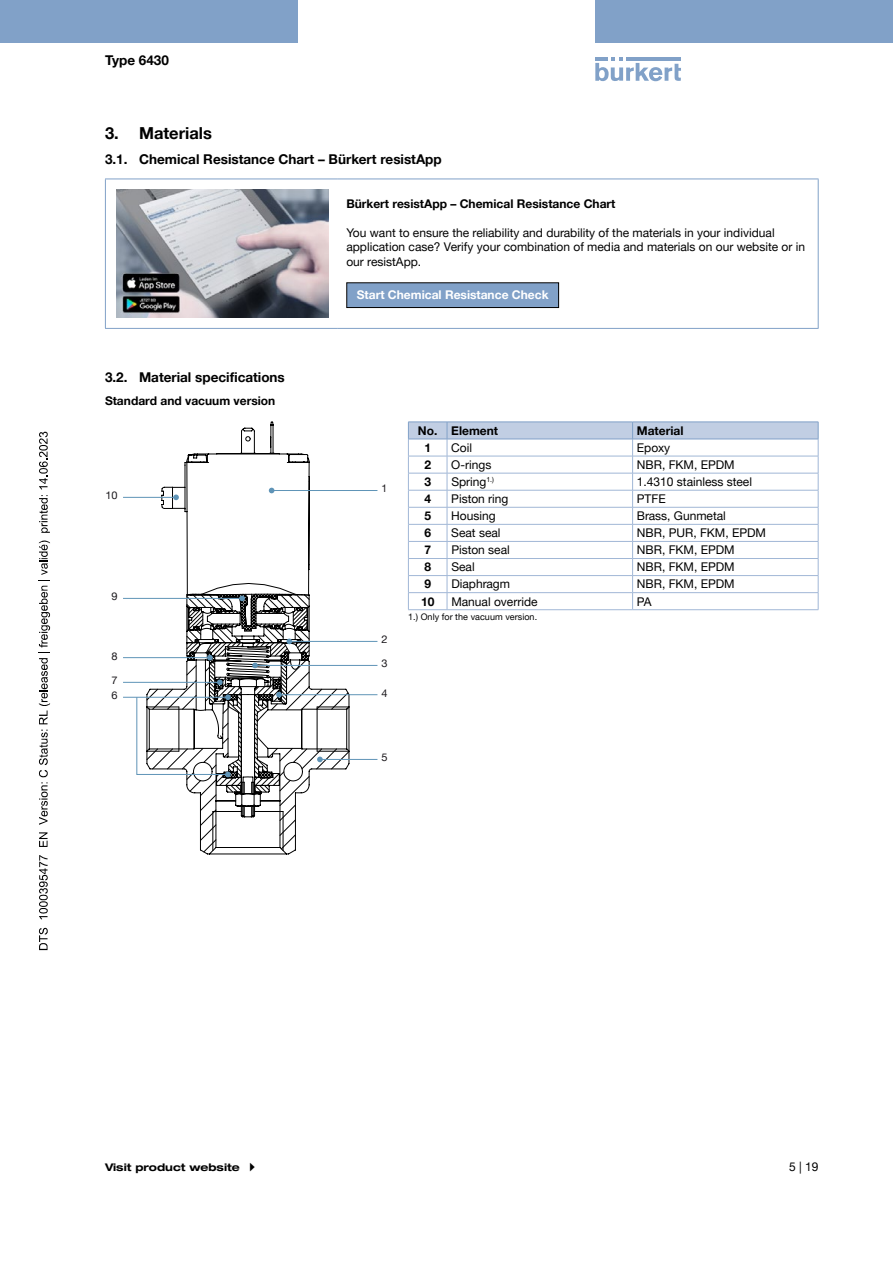
<style>
.page{position:relative;width:893px;height:1263px;background:#fff}
.page>*{position:absolute;margin:0;border:0;box-sizing:border-box;transform-origin:0 0}
.t1{font:700 16.5px "Helvetica Neue LTW1 G";color:#000}
.t2{font:700 13.5px "Helvetica Neue LTW1 G";color:#000}
.t3{font:12px/14.4px "Helvetica Neue LTW1 G";color:#000}
.t4{font:700 12px "Helvetica Neue LTW1 G";color:#000}
.t5{font:700 12px "Helvetica Neue LTW1 G";color:#fff}
.t6{font:700 expanded 10.5px "Helvetica Neue LTW1 G";color:#000}
.t7{font:10.5px "Helvetica Neue LTW1 G";color:#1a171b;scale:1.05 1}
.t8{font:10.5px "Helvetica Neue LTW1 G";color:#1a171b}
.t9{font:9px "Helvetica Neue LTW1 G";letter-spacing:.005em;color:#000}
</style>
<div class="page">
<svg style="left:595px;top:57px;width:86px;height:24px"></svg>
<hr style="left:626px;top:57px;width:55px;height:4px;background:#81a1c8">
<div style="left:0;top:0;width:298px;height:42px;background:#81a1c8"></div>
<div style="left:595px;top:0;width:298px;height:42px;background:#81a1c8"></div>
<hr style="left:105px;top:179px;width:233px;height:1px;background:#81a1c8">
<hr style="left:105px;top:179px;width:1px;height:149px;background:#81a1c8">
<hr style="left:338px;top:179px;width:481px;height:1px;background:#81a1c8">
<hr style="left:818px;top:179px;width:1px;height:149px;background:#81a1c8">
<hr style="left:105px;top:328px;width:233px;height:1px;background:#81a1c8">
<hr style="left:338px;top:328px;width:481px;height:1px;background:#81a1c8">
<img style="left:116px;top:190px;width:213px;height:127px">
<div style="left:347px;top:283px;width:212px;height:25px;background:#81a1c8"></div>
<div style="left:346px;top:282px;width:213px;height:26px;border:1px solid #000"></div>
<svg style="left:146px;top:422px;width:204px;height:432px"></svg>
<hr style="left:271px;top:490px;width:106px;height:1px;background:#5f94b7">
<svg style="left:269px;top:488px;width:5px;height:5px"></svg>
<hr style="left:123px;top:497px;width:53px;height:1px;background:#5f94b7">
<svg style="left:173px;top:494px;width:6px;height:6px"></svg>
<hr style="left:123px;top:598px;width:119px;height:1px;background:#5f94b7">
<svg style="left:187px;top:594px;width:122px;height:7px"></svg>
<hr style="left:289px;top:641px;width:88px;height:1px;background:#5f94b7">
<svg style="left:287px;top:639px;width:5px;height:5px"></svg>
<hr style="left:255px;top:665px;width:122px;height:1px;background:#5f94b7">
<svg style="left:252px;top:663px;width:6px;height:5px"></svg>
<hr style="left:279px;top:694px;width:98px;height:1px;background:#5f94b7">
<svg style="left:276px;top:692px;width:6px;height:5px"></svg>
<hr style="left:320px;top:759px;width:57px;height:1px;background:#5f94b7">
<svg style="left:317px;top:757px;width:6px;height:5px"></svg>
<hr style="left:123px;top:657px;width:87px;height:1px;background:#5f94b7">
<svg style="left:207px;top:655px;width:6px;height:5px"></svg>
<hr style="left:123px;top:682px;width:97px;height:1px;background:#5f94b7">
<svg style="left:217px;top:679px;width:6px;height:6px"></svg>
<hr style="left:123px;top:697px;width:105px;height:1px;background:#5f94b7">
<svg style="left:136px;top:694px;width:95px;height:83px"></svg>
<hr style="left:408px;top:609px;width:39px;height:1px;background:#a1b7d6">
<hr style="left:447px;top:609px;width:186px;height:1px;background:#a1b7d6">
<hr style="left:633px;top:609px;width:185px;height:1px;background:#a1b7d6">
<svg style="left:408px;top:422px;width:411px;height:187px"></svg>
<hr style="left:408px;top:439px;width:39px;height:1px;background:#81a1c8">
<hr style="left:447px;top:439px;width:186px;height:1px;background:#81a1c8">
<hr style="left:633px;top:439px;width:185px;height:1px;background:#81a1c8">
<svg style="left:39px;top:928px;width:9px;height:22px"></svg>
<svg style="left:39px;top:855px;width:9px;height:64px"></svg>
<svg style="left:39px;top:832px;width:9px;height:15px"></svg>
<svg style="left:39px;top:540px;width:11px;height:285px"></svg>
<svg style="left:39px;top:495px;width:11px;height:38px"></svg>
<svg style="left:39px;top:432px;width:9px;height:57px"></svg>
<p class="t2" style="left:105px;top:52px;width:65px">Type 6430</p>
<h1 class="t1" style="left:105px;top:123px;width:108px">3. Materials</h1>
<p class="t2" style="left:105px;top:151px;width:338px">3.1. Chemical Resistance Chart – Bürkert resistApp</p>
<p class="t4" style="left:346px;top:196px;width:271px">Bürkert resistApp – Chemical Resistance Chart</p>
<p class="t3" style="left:346px;top:225px;width:460px">You want to ensure the reliability and durability of the materials in your individual application case? Verify your combination of media and materials on our website or in our resistApp.</p>
<p class="t5" style="left:357px;top:288px;width:193px">Start Chemical Resistance Check</p>
<p class="t2" style="left:105px;top:369px;width:181px">3.2. Material specifications</p>
<p class="t4" style="left:105px;top:393px;width:172px">Standard and vacuum version</p>
<p class="t7" style="left:105px;top:489px;width:13px">10</p>
<p class="t7" style="left:112px;top:590px;width:7px">9</p>
<p class="t7" style="left:112px;top:649px;width:7px">8</p>
<p class="t7" style="left:112px;top:674px;width:7px">7</p>
<p class="t7" style="left:112px;top:689px;width:7px">6</p>
<p class="t8" style="left:381px;top:482px;width:7px">1</p>
<p class="t7" style="left:381px;top:633px;width:7px">2</p>
<p class="t7" style="left:381px;top:657px;width:7px">3</p>
<p class="t7" style="left:381px;top:686px;width:7px">4</p>
<p class="t4" style="left:418px;top:423px;width:82px">No. Element</p>
<p class="t4" style="left:637px;top:423px;width:48px">Material</p>
<p class="t4" style="left:424px;top:440px;width:8px">1</p>
<p class="t3" style="left:451px;top:440px;width:22px">Coil</p>
<p class="t3" style="left:637px;top:440px;width:35px">Epoxy</p>
<p class="t4" style="left:424px;top:457px;width:8px">2</p>
<p class="t3" style="left:451px;top:457px;width:42px">O-rings</p>
<p class="t3" style="left:637px;top:457px;width:99px">NBR, FKM, EPDM</p>
<p class="t4" style="left:424px;top:474px;width:8px">3</p>
<p class="t3" style="left:451px;top:474px;width:44px">Spring<sup>1.)</sup></p>
<p class="t3" style="left:637px;top:474px;width:117px">1.4310 stainless steel</p>
<p class="t4" style="left:424px;top:491px;width:8px">4</p>
<p class="t3" style="left:451px;top:491px;width:59px">Piston ring</p>
<p class="t3" style="left:637px;top:491px;width:30px">PTFE</p>
<p class="t4" style="left:424px;top:508px;width:8px">5</p>
<p class="t3" style="left:451px;top:508px;width:46px">Housing</p>
<p class="t3" style="left:637px;top:508px;width:91px">Brass, Gunmetal</p>
<p class="t4" style="left:424px;top:525px;width:8px">6</p>
<p class="t3" style="left:451px;top:526px;width:51px">Seat seal</p>
<p class="t3" style="left:637px;top:526px;width:131px">NBR, PUR, FKM, EPDM</p>
<p class="t4" style="left:424px;top:543px;width:8px">7</p>
<p class="t3" style="left:451px;top:543px;width:60px">Piston seal</p>
<p class="t3" style="left:637px;top:543px;width:99px">NBR, FKM, EPDM</p>
<p class="t4" style="left:424px;top:560px;width:8px">8</p>
<p class="t3" style="left:451px;top:560px;width:25px">Seal</p>
<p class="t3" style="left:637px;top:560px;width:99px">NBR, FKM, EPDM</p>
<p class="t4" style="left:424px;top:577px;width:8px">9</p>
<p class="t3" style="left:451px;top:577px;width:60px">Diaphragm</p>
<p class="t3" style="left:637px;top:577px;width:99px">NBR, FKM, EPDM</p>
<p class="t4" style="left:421px;top:594px;width:15px">10</p>
<p class="t3" style="left:451px;top:594px;width:88px">Manual override</p>
<p class="t3" style="left:637px;top:594px;width:16px">PA</p>
<p class="t9" style="left:408px;top:611px;width:130px">1.) Only for the vacuum version.</p>
<p class="t7" style="left:381px;top:751px;width:7px">5</p>
<p class="t6" style="left:105px;top:1161px;width:136px">Visit product website</p>
<p class="t3" style="left:789px;top:1159px;width:31px">5 | 19</p>
</div>
